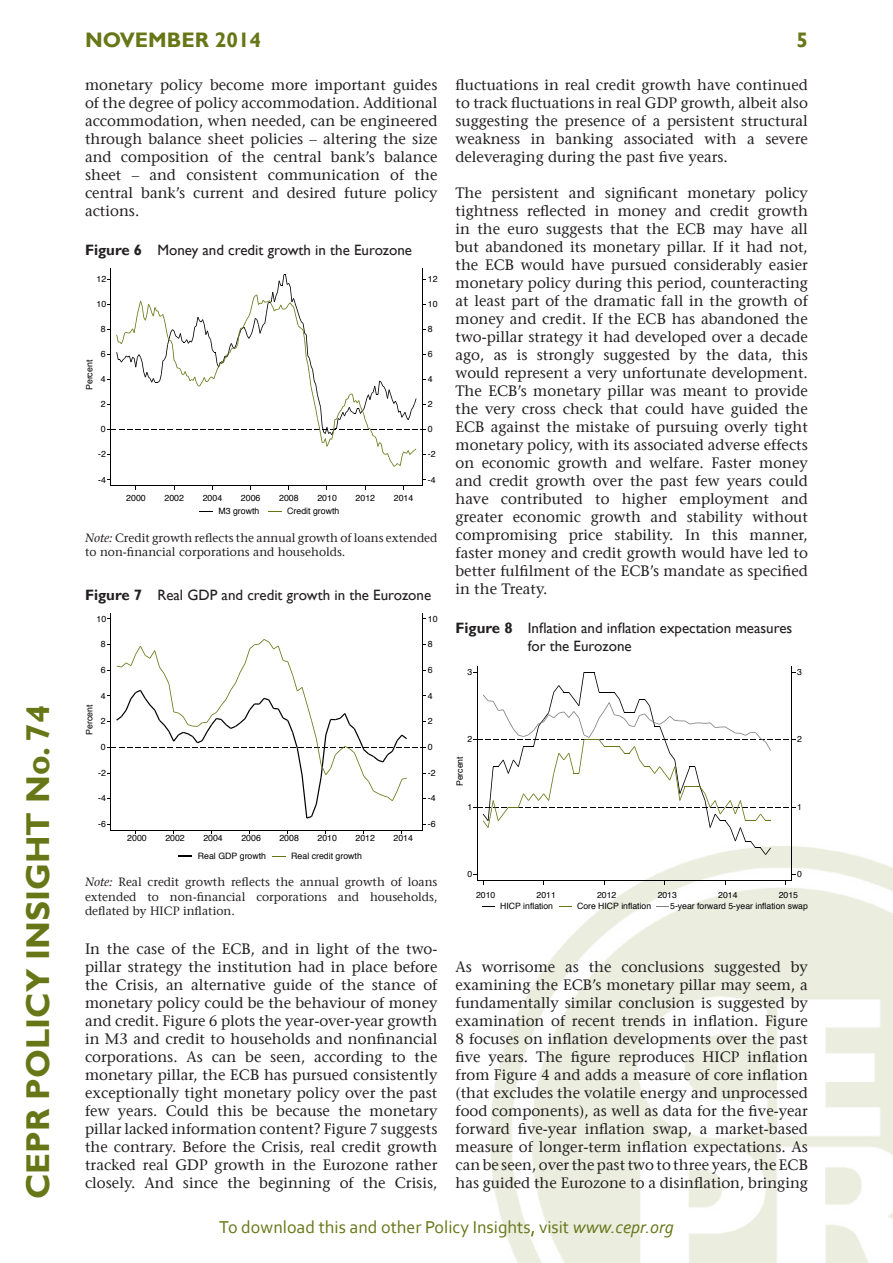
<style>
.page{position:relative;width:893px;height:1263px;background:#fff}
.page>*{position:absolute;margin:0;border:0;box-sizing:border-box;transform-origin:0 0}
.t1{font:700 33px "Gill Sans";color:#677717}
.t2{font:700 21px "Gill Sans";color:#677717}
.t3{font:18px "Corbel";color:#677717}
.t4{font:15px/18px "Stone Serif";color:#231f20;text-align:justify}
.t5{font:15px/18px "Gill Sans";color:#231f20}
.t6{font:12px/14.4px "Stone Serif";color:#231f20}
.t7{font:8.7px "Helvetica";color:#000001}
.s1{font-weight:700}
.s2{font-style:italic}
</style>
<div class="page">
<img style="left:490px;top:846px;width:403px;height:417px">
<hr style="left:422px;top:268px;width:1px;height:218px;background:#000001">
<hr style="left:110px;top:268px;width:1px;height:218px;background:#000001">
<svg style="left:107px;top:274px;width:319px;height:193px"></svg>
<hr style="left:111px;top:486px;width:311px;height:1px;background:#000001">
<svg style="left:199px;top:511px;width:14px;height:1px"></svg>
<svg style="left:268px;top:511px;width:14px;height:1px"></svg>
<hr style="left:422px;top:613px;width:1px;height:217px;background:#000001">
<hr style="left:110px;top:613px;width:1px;height:217px;background:#000001">
<svg style="left:107px;top:639px;width:319px;height:195px"></svg>
<svg style="left:179px;top:855px;width:13px;height:2px"></svg>
<hr style="left:791px;top:666px;width:1px;height:215px;background:#000001">
<hr style="left:477px;top:666px;width:1px;height:215px;background:#000001">
<svg style="left:473px;top:672px;width:322px;height:183px"></svg>
<hr style="left:477px;top:880px;width:315px;height:1px;background:#000001">
<svg style="left:482px;top:906px;width:13px;height:1px"></svg>
<svg style="left:559px;top:906px;width:13px;height:1px"></svg>
<svg style="left:656px;top:906px;width:12px;height:1px"></svg>
<h1 class="t1" style="left:18px;top:1199px;width:496px;rotate:-90deg">CEPR POLICY INSIGHT No. 74</h1>
<h2 class="t2" style="left:85px;top:28px;width:178px">NOVEMBER 2014</h2>
<h2 class="t2" style="left:796px;top:28px;width:13px">5</h2>
<p class="t4" style="left:85px;top:76px;width:354px">monetary policy become more important guides of the degree of policy accommodation. Additional accommodation, when needed, can be engineered through balance sheet policies – altering the size and composition of the central bank’s balance sheet – and consistent communication of the central bank’s current and desired future policy actions.</p>
<p class="t5" style="left:85px;top:241px;width:329px"><span class="s1">Figure 6</span> Money and credit growth in the Eurozone</p>
<p class="t7" style="left:97px;top:272px;width:11px">12</p>
<p class="t7" style="left:428px;top:272px;width:11px">12</p>
<p class="t7" style="left:97px;top:297px;width:11px">10</p>
<p class="t7" style="left:428px;top:297px;width:11px">10</p>
<p class="t7" style="left:101px;top:322px;width:6px">8</p>
<p class="t7" style="left:428px;top:322px;width:6px">8</p>
<p class="t7" style="left:101px;top:347px;width:6px">6</p>
<p class="t7" style="left:428px;top:347px;width:6px">6</p>
<p class="t7" style="left:83px;top:390px;width:32px;rotate:-90deg">Percent</p>
<p class="t7" style="left:101px;top:373px;width:6px">4</p>
<p class="t7" style="left:428px;top:373px;width:6px">4</p>
<p class="t7" style="left:101px;top:398px;width:6px">2</p>
<p class="t7" style="left:428px;top:398px;width:6px">2</p>
<p class="t7" style="left:101px;top:423px;width:6px">0</p>
<p class="t7" style="left:428px;top:423px;width:6px">0</p>
<p class="t7" style="left:98px;top:448px;width:9px">-2</p>
<p class="t7" style="left:428px;top:448px;width:9px">-2</p>
<p class="t7" style="left:98px;top:473px;width:9px">-4</p>
<p class="t7" style="left:428px;top:473px;width:9px">-4</p>
<p class="t7" style="left:126px;top:491px;width:21px">2000</p>
<p class="t7" style="left:164px;top:491px;width:21px">2002</p>
<p class="t7" style="left:203px;top:491px;width:21px">2004</p>
<p class="t7" style="left:241px;top:491px;width:21px">2006</p>
<p class="t7" style="left:279px;top:491px;width:21px">2008</p>
<p class="t7" style="left:317px;top:491px;width:21px">2010</p>
<p class="t7" style="left:356px;top:491px;width:21px">2012</p>
<p class="t7" style="left:394px;top:491px;width:21px">2014</p>
<p class="t7" style="left:218px;top:504px;width:42px">M3 growth</p>
<p class="t7" style="left:287px;top:504px;width:54px">Credit growth</p>
<p class="t6" style="left:85px;top:530px;width:354px"><span class="s2">Note:</span> Credit growth reflects the annual growth of loans extended to non-financial corporations and households.</p>
<p class="t5" style="left:85px;top:586px;width:348px"><span class="s1">Figure 7</span> Real GDP and credit growth in the Eurozone</p>
<p class="t7" style="left:97px;top:612px;width:11px">10</p>
<p class="t7" style="left:428px;top:612px;width:11px">10</p>
<p class="t7" style="left:101px;top:637px;width:6px">8</p>
<p class="t7" style="left:428px;top:637px;width:6px">8</p>
<p class="t7" style="left:101px;top:663px;width:6px">6</p>
<p class="t7" style="left:428px;top:663px;width:6px">6</p>
<p class="t7" style="left:101px;top:689px;width:6px">4</p>
<p class="t7" style="left:428px;top:689px;width:6px">4</p>
<p class="t7" style="left:83px;top:735px;width:32px;rotate:-90deg">Percent</p>
<p class="t7" style="left:101px;top:714px;width:6px">2</p>
<p class="t7" style="left:428px;top:714px;width:6px">2</p>
<p class="t7" style="left:101px;top:740px;width:6px">0</p>
<p class="t7" style="left:428px;top:740px;width:6px">0</p>
<p class="t7" style="left:98px;top:766px;width:9px">-2</p>
<p class="t7" style="left:428px;top:766px;width:9px">-2</p>
<p class="t7" style="left:98px;top:791px;width:9px">-4</p>
<p class="t7" style="left:428px;top:791px;width:9px">-4</p>
<p class="t7" style="left:98px;top:817px;width:9px">-6</p>
<p class="t7" style="left:428px;top:817px;width:9px">-6</p>
<p class="t7" style="left:127px;top:831px;width:21px">2000</p>
<p class="t7" style="left:165px;top:831px;width:21px">2002</p>
<p class="t7" style="left:203px;top:831px;width:21px">2004</p>
<p class="t7" style="left:241px;top:831px;width:21px">2006</p>
<p class="t7" style="left:279px;top:831px;width:21px">2008</p>
<p class="t7" style="left:317px;top:831px;width:21px">2010</p>
<p class="t7" style="left:355px;top:831px;width:21px">2012</p>
<p class="t7" style="left:394px;top:831px;width:21px">2014</p>
<p class="t7" style="left:198px;top:849px;width:70px">Real GDP growth</p>
<p class="t7" style="left:291px;top:849px;width:72px">Real credit growth</p>
<p class="t6" style="left:85px;top:875px;width:354px;text-align:justify"><span class="s2">Note:</span> Real credit growth reflects the annual growth of loans extended to non-financial corporations and households, deflated by HICP inflation.</p>
<p class="t4" style="left:85px;top:940px;width:354px">In the case of the ECB, and in light of the two&shy;pillar strategy the institution had in place before the Crisis, an alternative guide of the stance of monetary policy could be the behaviour of money and credit. Figure 6 plots the year-over-year growth in M3 and credit to households and nonfinancial corporations. As can be seen, according to the monetary pillar, the ECB has pursued consistently exceptionally tight monetary policy over the past few years. Could this be because the monetary pillar lacked information content? Figure 7 suggests the contrary. Before the Crisis, real credit growth tracked real GDP growth in the Eurozone rather closely. And since the beginning of the Crisis,</p>
<p class="t4" style="left:455px;top:76px;width:354px">fluctuations in real credit growth have continued to track fluctuations in real GDP growth, albeit also suggesting the presence of a persistent structural weakness in banking associated with a severe deleveraging during the past five years.</p>
<p class="t4" style="left:455px;top:184px;width:354px">The persistent and significant monetary policy tightness reflected in money and credit growth in the euro suggests that the ECB may have all but abandoned its monetary pillar. If it had not, the ECB would have pursued considerably easier monetary policy during this period, counteracting at least part of the dramatic fall in the growth of money and credit. If the ECB has abandoned the two-pillar strategy it had developed over a decade ago, as is strongly suggested by the data, this would represent a very unfortunate development.<br>The ECB’s monetary pillar was meant to provide the very cross check that could have guided the ECB against the mistake of pursuing overly tight monetary policy, with its associated adverse effects on economic growth and welfare. Faster money and credit growth over the past few years could have contributed to higher employment and greater economic growth and stability without compromising price stability. In this manner, faster money and credit growth would have led to better fulfilment of the ECB’s mandate as specified in the Treaty.</p>
<p class="t5" style="left:528px;top:619px;width:266px;text-indent:-72px"><span class="s1">Figure 8</span> Inflation and inflation expectation measures for the Eurozone</p>
<p class="t7" style="left:467px;top:665px;width:6px">3</p>
<p class="t7" style="left:797px;top:665px;width:6px">3</p>
<p class="t7" style="left:467px;top:732px;width:6px">2</p>
<p class="t7" style="left:797px;top:732px;width:6px">2</p>
<p class="t7" style="left:453px;top:786px;width:31px;rotate:-90deg">Percent</p>
<p class="t7" style="left:467px;top:800px;width:6px">1</p>
<p class="t7" style="left:797px;top:800px;width:6px">1</p>
<p class="t7" style="left:467px;top:868px;width:6px">0</p>
<p class="t7" style="left:797px;top:868px;width:6px">0</p>
<p class="t7" style="left:476px;top:888px;width:21px">2010</p>
<p class="t7" style="left:537px;top:888px;width:21px">2011</p>
<p class="t7" style="left:597px;top:888px;width:21px">2012</p>
<p class="t7" style="left:658px;top:888px;width:21px">2013</p>
<p class="t7" style="left:718px;top:888px;width:21px">2014</p>
<p class="t7" style="left:779px;top:888px;width:21px">2015</p>
<p class="t7" style="left:500px;top:899px;width:54px">HICP inflation</p>
<p class="t7" style="left:577px;top:899px;width:76px">Core HICP inflation</p>
<p class="t7" style="left:670px;top:899px;width:139px">5-year forward 5-year inflation swap</p>
<p class="t4" style="left:455px;top:958px;width:354px">As worrisome as the conclusions suggested by examining the ECB’s monetary pillar may seem, a fundamentally similar conclusion is suggested by examination of recent trends in inflation. Figure 8 focuses on inflation developments over the past five years. The figure reproduces HICP inflation from Figure 4 and adds a measure of core inflation (that excludes the volatile energy and unprocessed food components), as well as data for the five-year forward five-year inflation swap, a market-based measure of longer-term inflation expectations. As can be seen, over the past two to three years, the ECB has guided the Eurozone to a disinflation, bringing</p>
<p class="t3" style="left:219px;top:1216px;width:456px">To download this and other Policy Insights, visit <span class="s2">www.cepr.org</span></p>
</div>
